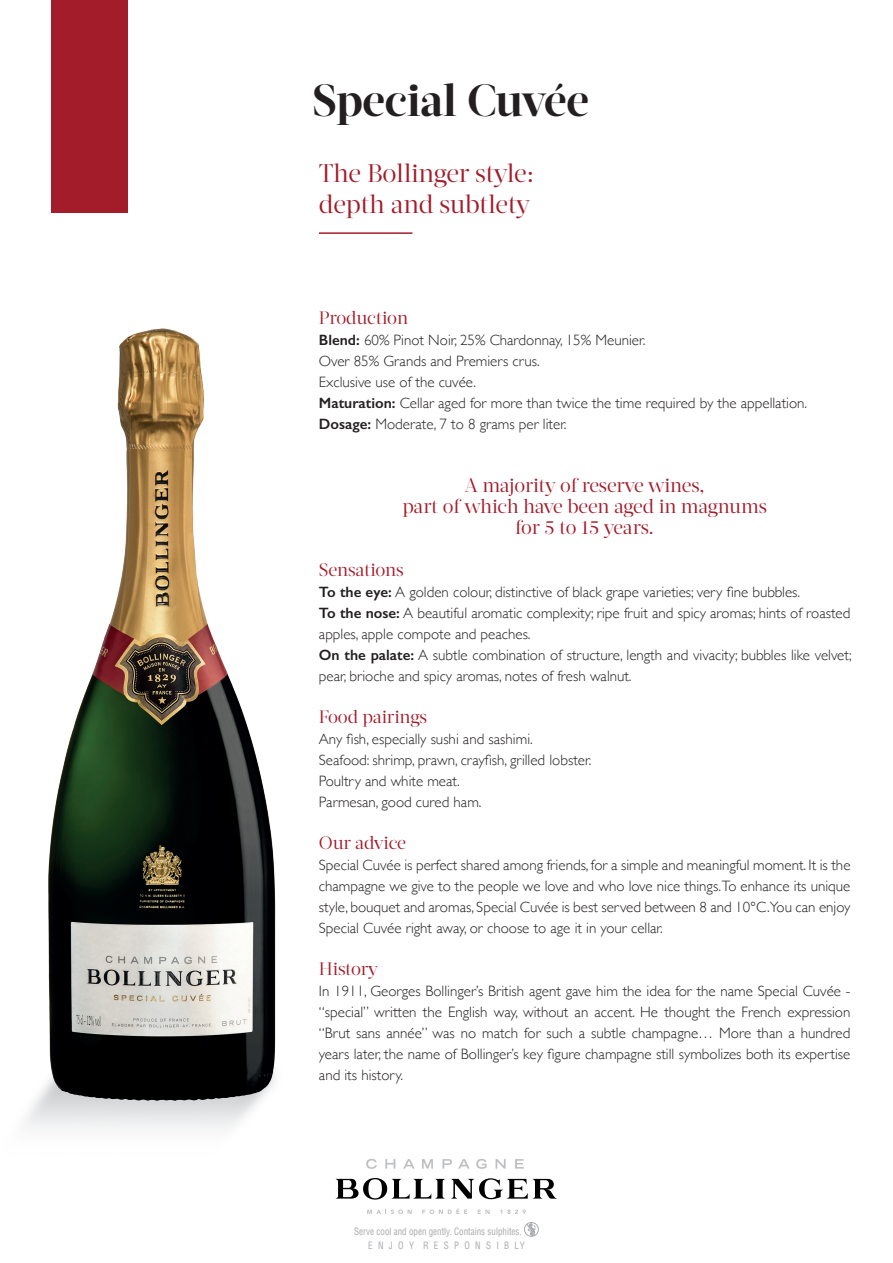
<style>
.page{position:relative;width:893px;height:1263px;background:#fff}
.page>*{position:absolute;margin:0;border:0;box-sizing:border-box;transform-origin:0 0}
.t1{font:700 45px "Acta Display";letter-spacing:-.015em;color:#231f20}
.t2{font:25.5px "Acta Display";letter-spacing:-.02em;color:#a31c2a}
.t3{font:19.5px "Acta Display";letter-spacing:-.015em;color:#a31c2a}
.t4{font:18px "Acta Display";letter-spacing:-.01em;color:#a31c2a}
.t5{font:300 15px/21px "Gill Sans";color:#231f20}
.t6{font:condensed 9.9px "Helvetica";color:#a8a9ad;scale:.91 1}
.s1{font-weight:600}
</style>
<div class="page">
<svg style="left:335px;top:1178px;width:110px;height:21px"></svg>
<svg style="left:451px;top:1178px;width:107px;height:21px"></svg>
<svg style="left:366px;top:1159px;width:11px;height:10px"></svg>
<svg style="left:385px;top:1159px;width:10px;height:9px"></svg>
<svg style="left:403px;top:1159px;width:11px;height:9px"></svg>
<svg style="left:422px;top:1159px;width:11px;height:9px"></svg>
<svg style="left:442px;top:1159px;width:10px;height:9px"></svg>
<svg style="left:458px;top:1159px;width:11px;height:9px"></svg>
<svg style="left:476px;top:1159px;width:11px;height:10px"></svg>
<svg style="left:495px;top:1159px;width:11px;height:9px"></svg>
<svg style="left:515px;top:1159px;width:9px;height:9px"></svg>
<svg style="left:367px;top:1209px;width:45px;height:5px"></svg>
<svg style="left:422px;top:1208px;width:45px;height:6px"></svg>
<svg style="left:478px;top:1209px;width:11px;height:5px"></svg>
<svg style="left:500px;top:1209px;width:26px;height:5px"></svg>
<img style="left:28px;top:328px;width:251px;height:778px">
<div style="left:51px;top:0;width:77px;height:213px;background:#a31c2a"></div>
<hr style="left:319px;top:232px;width:93px;height:2px;background:#a31c2a">
<svg style="left:524px;top:1222px;width:15px;height:15px"></svg>
<p class="t1" style="left:312px;top:74px;width:278px">Special Cuvée</p>
<p class="t2" style="left:319px;top:158px;width:217px">The Bollinger style:</p>
<p class="t2" style="left:319px;top:189px;width:213px">depth and subtlety</p>
<p class="t4" style="left:319px;top:307px;width:91px">Production</p>
<p class="t5" style="left:319px;top:328px;width:328px"><span class="s1">Blend:</span> 60% Pinot Noir, 25% Chardonnay, 15% Meunier.</p>
<p class="t5" style="left:319px;top:349px;width:222px">Over 85% Grands and Premiers crus.</p>
<p class="t5" style="left:319px;top:370px;width:159px">Exclusive use of the cuvée.</p>
<p class="t5" style="left:319px;top:391px;width:490px"><span class="s1">Maturation:</span> Cellar aged for more than twice the time required by the appellation.</p>
<p class="t5" style="left:319px;top:412px;width:249px"><span class="s1">Dosage:</span> Moderate, 7 to 8 grams per liter.</p>
<p class="t3" style="left:464px;top:473px;width:242px">A majority of reserve wines,</p>
<p class="t3" style="left:402px;top:494px;width:366px">part of which have been aged in magnums</p>
<p class="t3" style="left:515px;top:515px;width:140px">for 5 to 15 years.</p>
<p class="t4" style="left:319px;top:559px;width:86px">Sensations</p>
<p class="t5" style="left:319px;top:580px;width:483px"><span class="s1">To the eye:</span> A golden colour, distinctive of black grape varieties; very fine bubbles.</p>
<p class="t5" style="left:319px;top:601px;width:533px"><span class="s1">To the nose:</span> A beautiful aromatic complexity; ripe fruit and spicy aromas; hints of roasted apples, apple compote and peaches.</p>
<p class="t5" style="left:319px;top:643px;width:534px"><span class="s1">On the palate:</span> A subtle combination of structure, length and vivacity; bubbles like velvet; pear, brioche and spicy aromas, notes of fresh walnut.</p>
<p class="t4" style="left:319px;top:706px;width:110px">Food pairings</p>
<p class="t5" style="left:319px;top:727px;width:215px">Any fish, especially sushi and sashimi.</p>
<p class="t5" style="left:319px;top:748px;width:274px">Seafood: shrimp, prawn, crayfish, grilled lobster.</p>
<p class="t5" style="left:319px;top:769px;width:142px">Poultry and white meat.</p>
<p class="t5" style="left:319px;top:790px;width:164px">Parmesan, good cured ham.</p>
<p class="t4" style="left:319px;top:832px;width:89px">Our advice</p>
<p class="t5" style="left:319px;top:853px;width:533px;text-align:justify">Special Cuvée is perfect shared among friends, for a simple and meaningful moment. It is the champagne we give to the people we love and who love nice things.To enhance its unique style, bouquet and aromas, Special Cuvée is best served between 8 and 10°C.You can enjoy Special Cuvée right away, or choose to age it in your cellar.</p>
<p class="t4" style="left:319px;top:958px;width:61px">History</p>
<p class="t5" style="left:319px;top:979px;width:533px;text-align:justify">In 1911, Georges Bollinger’s British agent gave him the idea for the name Special Cuvée - “special” written the English way, without an accent. He thought the French expression “Brut sans année” was no match for such a subtle champagne… More than a hundred years later, the name of Bollinger’s key figure champagne still symbolizes both its expertise and its history.</p>
<p class="t6" style="left:354px;top:1225px;width:186px">Serve cool and open gently. Contains sulphites.</p>
<p class="t6" style="left:368px;top:1239px;width:173px">E N J O Y R E S P O N S I B LY</p>
</div>
